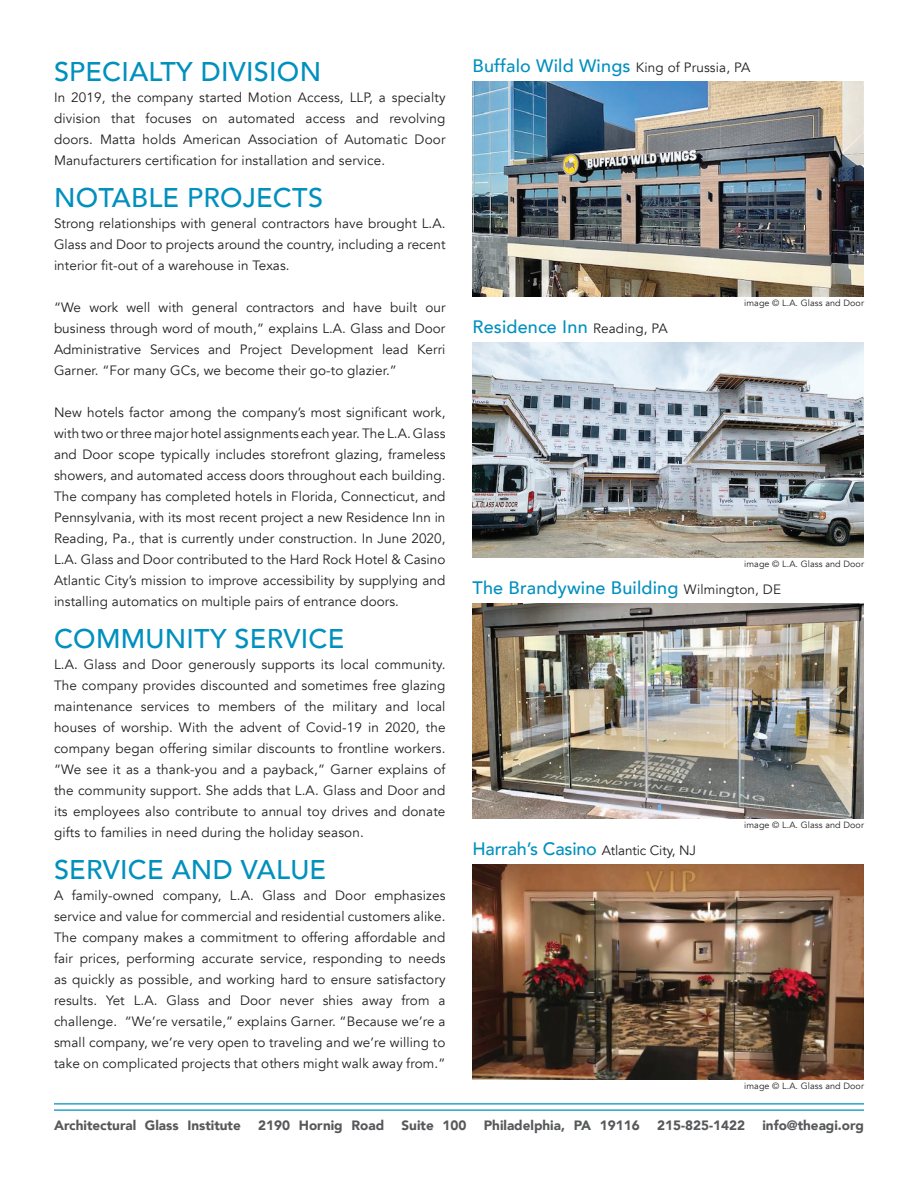
<style>
.page{position:relative;width:918px;height:1188px;background:#fff}
.page>*{position:absolute;margin:0;border:0;box-sizing:border-box;transform-origin:0 0}
.t1{font:500 27px "Avenir";letter-spacing:.01em;color:#0090be}
.t2{font:500 18px "Avenir";letter-spacing:.01em;color:#0090be}
.t3{font:13.5px/21px "Avenir";letter-spacing:.005em;color:#231f20;text-align:justify}
.t4{font:900 13.5px "Avenir";color:#57585a}
.t5{font:9px "Avenir";letter-spacing:.01em;color:#231f20}
.s1{font-weight:400;font-size:13.5px;color:#231f20}
.s2{font-weight:500;font-size:18px;color:#0090be}
</style>
<div class="page">
<hr style="left:54px;top:1103px;width:810px;height:2px;background:#0090be">
<hr style="left:54px;top:1109px;width:810px;height:2px;background:#0090be">
<img style="left:472px;top:864px;width:392px;height:216px">
<img style="left:472px;top:81px;width:392px;height:216px">
<img style="left:472px;top:603px;width:392px;height:216px">
<img style="left:472px;top:342px;width:392px;height:216px">
<p class="t1" style="left:54px;top:48px;width:269px">SPECIALTY DIVISION</p>
<p class="t3" style="left:54px;top:87px;width:393px">In 2019, the company started Motion Access, LLP, a specialty division that focuses on automated access and revolving doors. Matta holds American Association of Automatic Door Manufacturers certification for installation and service.</p>
<p class="t1" style="left:54px;top:174px;width:271px">NOTABLE PROJECTS</p>
<p class="t3" style="left:54px;top:213px;width:393px">Strong relationships with general contractors have brought L.A.<br>Glass and Door to projects around the country, including a recent interior fit-out of a warehouse in Texas.</p>
<p class="t3" style="left:54px;top:297px;width:393px">“We work well with general contractors and have built our business through word of mouth,” explains L.A. Glass and Door Administrative Services and Project Development lead Kerri Garner. “For many GCs, we become their go-to glazier.”</p>
<p class="t3" style="left:54px;top:402px;width:393px">New hotels factor among the company’s most significant work, with two or three major hotel assignments each year. The L.A. Glass and Door scope typically includes storefront glazing, frameless showers, and automated access doors throughout each building.<br>The company has completed hotels in Florida, Connecticut, and Pennsylvania, with its most recent project a new Residence Inn in Reading, Pa., that is currently under construction. In June 2020, L.A. Glass and Door contributed to the Hard Rock Hotel &amp; Casino Atlantic City’s mission to improve accessibility by supplying and installing automatics on multiple pairs of entrance doors.</p>
<p class="t1" style="left:54px;top:615px;width:292px">COMMUNITY SERVICE</p>
<p class="t3" style="left:54px;top:654px;width:393px">L.A. Glass and Door generously supports its local community.<br>The company provides discounted and sometimes free glazing maintenance services to members of the military and local houses of worship. With the advent of Covid-19 in 2020, the company began offering similar discounts to frontline workers. “We see it as a thank-you and a payback,” Garner explains of the community support. She adds that L.A. Glass and Door and its employees also contribute to annual toy drives and donate gifts to families in need during the holiday season.</p>
<p class="t1" style="left:54px;top:846px;width:274px">SERVICE AND VALUE</p>
<p class="t3" style="left:54px;top:885px;width:393px">A family-owned company, L.A. Glass and Door emphasizes service and value for commercial and residential customers alike.<br>The company makes a commitment to offering affordable and fair prices, performing accurate service, responding to needs as quickly as possible, and working hard to ensure satisfactory results. Yet L.A. Glass and Door never shies away from a challenge. “We’re versatile,” explains Garner. “Because we’re a small company, we’re very open to traveling and we’re willing to take on complicated projects that others might walk away from.”</p>
<p class="t2" style="left:472px;top:50px;width:279px">Buffalo Wild Wings <span class="s1">King of Prussia, PA</span></p>
<p class="t2" style="left:472px;top:311px;width:197px">Residence Inn <span class="s1">Reading, PA</span></p>
<p class="t5" style="left:744px;top:298px;width:121px">image © L.A. Glass and Door</p>
<p class="t5" style="left:744px;top:559px;width:121px">image © L.A. Glass and Door</p>
<p class="t2" style="left:472px;top:572px;width:310px">The Brandywine Building <span class="s1">Wilmington, DE</span></p>
<p class="t3" style="left:472px;top:840px;width:225px"><span class="s2">Harrah’s Casino</span> Atlantic City, NJ</p>
<p class="t5" style="left:744px;top:820px;width:121px">image © L.A. Glass and Door</p>
<p class="t5" style="left:744px;top:1081px;width:121px">image © L.A. Glass and Door</p>
<p class="t4" style="left:54px;top:1114px;width:188px">Architectural Glass Institute</p>
<p class="t4" style="left:258px;top:1114px;width:128px">2190 Hornig Road</p>
<p class="t4" style="left:402px;top:1114px;width:66px">Suite 100</p>
<p class="t4" style="left:484px;top:1114px;width:158px">Philadelphia, PA 19116</p>
<p class="t4" style="left:657px;top:1114px;width:89px">215-825-1422</p>
<p class="t4" style="left:762px;top:1114px;width:103px">info@theagi.org</p>
</div>
